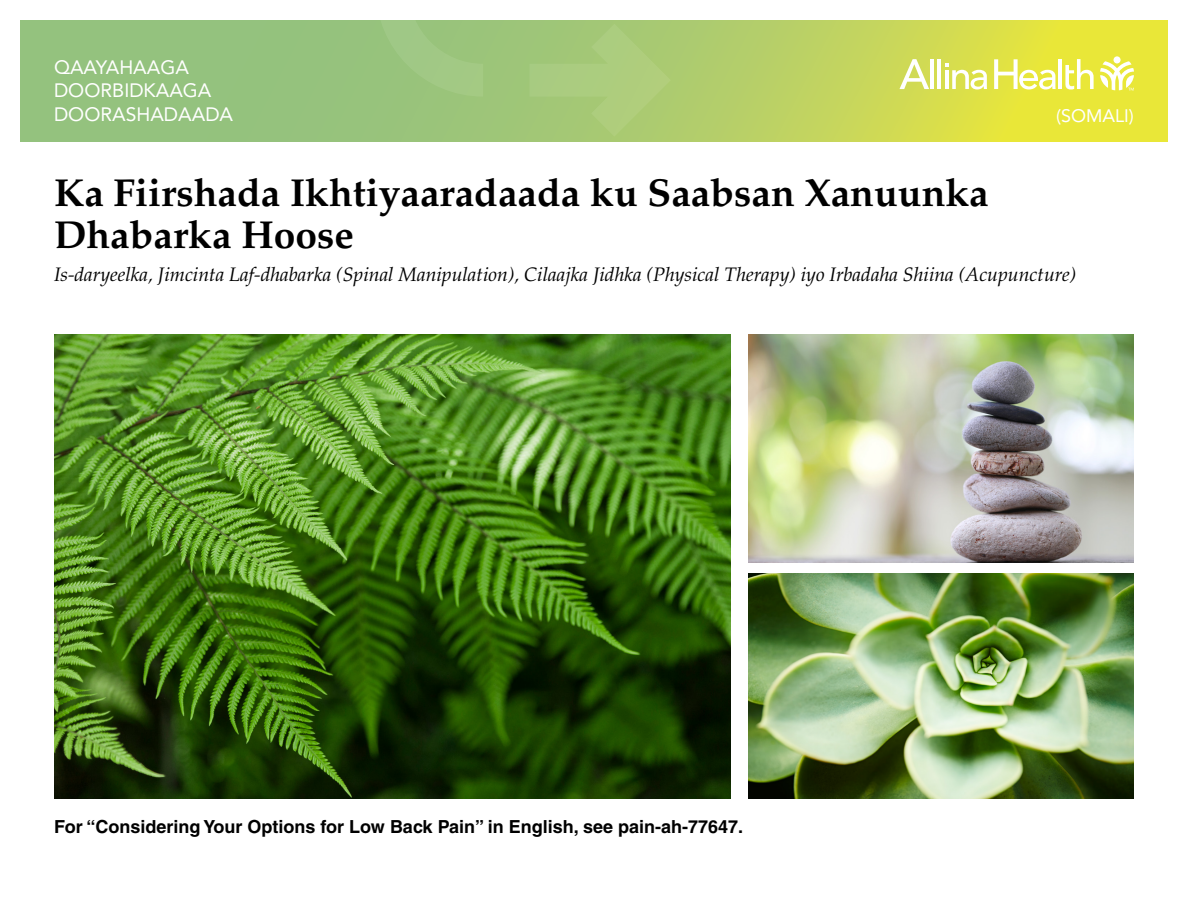
<style>
.page{position:relative;width:1188px;height:918px;background:#fff}
.page>*{position:absolute;margin:0;border:0;box-sizing:border-box;transform-origin:0 0}
.t1{font:700 39px/42px "Palatino";color:#000}
.t2{font:italic 19.5px "Palatino";color:#000}
.t3{font:19.2px/23.1px "Avenir LT Std";color:#fff}
.t4{font:700 18px "Helvetica";color:#000}
.t5{font:18px "Avenir LT Std";color:#fff}
</style>
<div class="page">
<svg style="left:20px;top:20px;width:1148px;height:122px;background:#b2ce67"></svg>
<svg style="left:529px;top:24px;width:142px;height:113px;background:#a8ca78"></svg>
<svg style="left:376px;top:20px;width:127px;height:77px;background:#9cc57e"></svg>
<svg style="left:1100px;top:61px;width:34px;height:30px"></svg>
<div style="left:1114px;top:56px;width:7px;height:7px;background:#fff;border-radius:50%"></div>
<hr style="left:930px;top:59px;width:4px;height:30px;background:#fff">
<hr style="left:937px;top:59px;width:4px;height:30px;background:#fff">
<hr style="left:1059px;top:59px;width:3px;height:30px;background:#fff">
<svg style="left:1065px;top:59px;width:29px;height:31px"></svg>
<svg style="left:945px;top:63px;width:42px;height:27px"></svg>
<svg style="left:899px;top:59px;width:30px;height:30px"></svg>
<svg style="left:994px;top:59px;width:62px;height:31px"></svg>
<img style="left:748px;top:334px;width:386px;height:228px">
<img style="left:54px;top:334px;width:676px;height:464px">
<img style="left:748px;top:573px;width:386px;height:225px">
<p class="t3" style="left:54px;top:56px;width:181px">QAAYAHAAGA<br>DOORBIDKAAGA<br>DOORASHADAADA</p>
<p class="t5" style="left:1056px;top:105px;width:79px">(SOMALI)</p>
<h1 class="t1" style="left:54px;top:172px;width:936px">Ka Fiirshada Ikhtiyaaradaada ku Saabsan Xanuunka<br>Dhabarka Hoose</h1>
<p class="t2" style="left:54px;top:263px;width:1024px">Is-daryeelka, Jimcinta Laf-dhabarka (Spinal Manipulation), Cilaajka Jidhka (Physical Therapy) iyo Irbadaha Shiina (Acupuncture)</p>
<p class="t4" style="left:54px;top:816px;width:691px">For “Considering Your Options for Low Back Pain” in English, see pain-ah-77647.</p>
</div>
